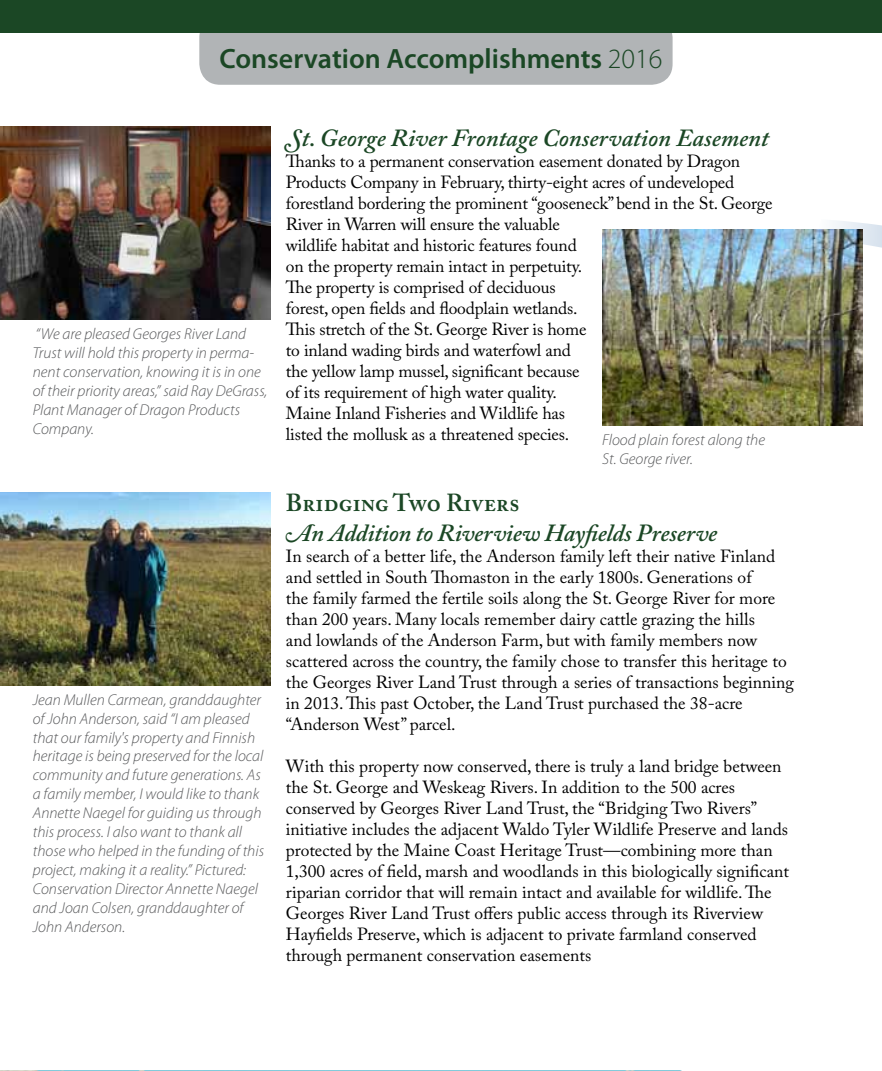
<style>
.page{position:relative;width:882px;height:1071px;background:#fff}
.page>*{position:absolute;margin:0;border:0;box-sizing:border-box;transform-origin:0 0}
.t1{font:600 28px "Myriad Pro";color:#1b4725}
.t2{font:italic 600 24.5px "Adobe Caslon Pro";color:#1b4725}
.t3{font:600 24.5px "Adobe Caslon Pro";color:#1b4725}
.t4{font:17.5px/21px "Adobe Caslon Pro";color:#000}
.t5{font:italic 300 15.75px/18.9px "Myriad Pro";color:#58595b}
.s1{font-weight:300}
</style>
<div class="page">
<svg style="left:816px;top:221px;width:66px;height:205px"></svg>
<div style="left:199px;top:17px;width:474px;height:68px;background:#b1b4b6;border-radius:21px"></div>
<img style="left:0;top:1070px;width:682px;height:1px">
<div style="left:0;top:0;width:882px;height:33px;background:#1b4725"></div>
<img style="left:0;top:127px;width:270px;height:193px">
<img style="left:0;top:492px;width:270px;height:193px">
<img style="left:602px;top:230px;width:261px;height:195px">
<h1 class="t1" style="left:219px;top:41px;width:445px">Conservation Accomplishments <span class="s1">2016</span></h1>
<p class="t5" style="left:33px;top:325px;width:236px">“We are pleased Georges River Land Trust will hold this property in perma&shy;nent conservation, knowing it is in one of their priority areas,” said Ray DeGrass, Plant Manager of Dragon Products Company.</p>
<p class="t5" style="left:33px;top:690px;width:233px">Jean Mullen Carmean, granddaughter of John Anderson, said “I am pleased that our family's property and Finnish heritage is being preserved for the local community and future generations. As a family member, I would like to thank Annette Naegel for guiding us through this process. I also want to thank all those who helped in the funding of this project, making it a reality.” Pictured:<br>Conservation Director Annette Naegel and Joan Colsen, granddaughter of John Anderson.</p>
<h2 class="t2" style="left:286px;top:123px;width:485px">St. George River Frontage Conservation Easement</h2>
<p class="t4" style="left:286px;top:150px;width:488px">Thanks to a permanent conservation easement donated by Dragon Products Company in February, thirty-eight acres of undeveloped forestland bordering the prominent “gooseneck” bend in the St. George River in Warren will ensure the valuable<br>wildlife habitat and historic features found<br>on the property remain intact in perpetuity.<br>The property is comprised of deciduous<br>forest, open fields and floodplain wetlands.<br>This stretch of the St. George River is home<br>to inland wading birds and waterfowl and<br>the yellow lamp mussel, significant because<br>of its requirement of high water quality.<br>Maine Inland Fisheries and Wildlife has<br>listed the mollusk as a threatened species.</p>
<p class="t5" style="left:602px;top:431px;width:164px">Flood plain forest along the<br>St. George river.</p>
<h2 class="t3" style="left:286px;top:488px;width:235px">Bridging Two Rivers</h2>
<h2 class="t2" style="left:286px;top:518px;width:433px">An Addition to Riverview Hayfields Preserve</h2>
<p class="t4" style="left:286px;top:545px;width:509px">In search of a better life, the Anderson family left their native Finland and settled in South Thomaston in the early 1800s. Generations of<br>the family farmed the fertile soils along the St. George River for more than 200 years. Many locals remember dairy cattle grazing the hills<br>and lowlands of the Anderson Farm, but with family members now scattered across the country, the family chose to transfer this heritage to the Georges River Land Trust through a series of transactions beginning in 2013. This past October, the Land Trust purchased the 38-acre “Anderson West” parcel.</p>
<p class="t4" style="left:286px;top:755px;width:505px">With this property now conserved, there is truly a land bridge between the St. George and Weskeag Rivers. In addition to the 500 acres conserved by Georges River Land Trust, the “Bridging Two Rivers” initiative includes the adjacent Waldo Tyler Wildlife Preserve and lands protected by the Maine Coast Heritage Trust—combining more than 1,300 acres of field, marsh and woodlands in this biologically significant riparian corridor that will remain intact and available for wildlife. The Georges River Land Trust offers public access through its Riverview Hayfields Preserve, which is adjacent to private farmland conserved through permanent conservation easements</p>
</div>
